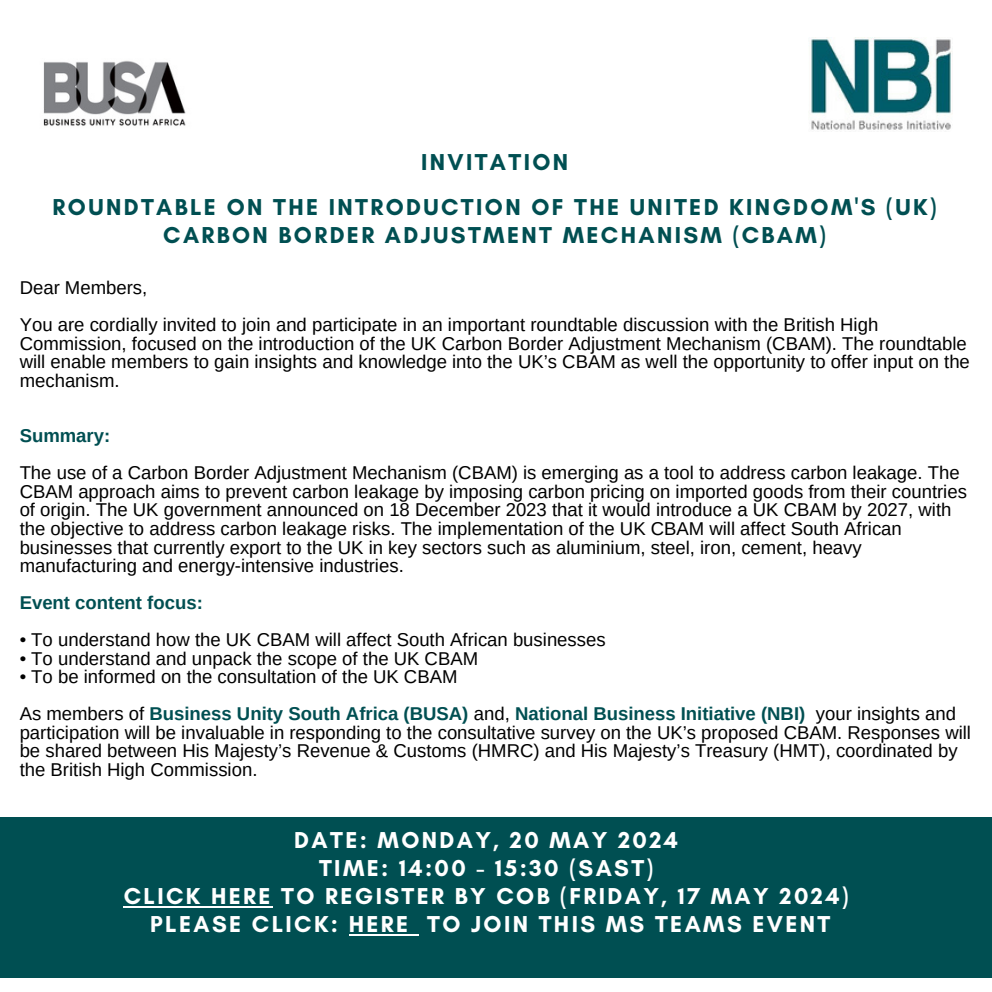
<style>
.page{position:relative;width:992px;height:992px;background:#fff}
.page>*{position:absolute;margin:0;border:0;box-sizing:border-box;transform-origin:0 0}
.t1{font:700 23.5px/28px "Glacial Indifference";letter-spacing:.1em;color:#fff;text-align:center}
.t2{font:700 23.5px/28px "Glacial Indifference";letter-spacing:.1em;color:#004f52;text-align:center}
.t3{font:18.5px/18.5px "Arimo";color:#000}
.t4{font:700 18.5px "Arimo";color:#004f52}
.s1{font-weight:700;color:#004f52}
</style>
<div class="page">
<img style="left:811px;top:39px;width:142px;height:91px">
<img style="left:43px;top:60px;width:143px;height:66px">
<div style="left:0;top:817px;width:992px;height:161px;background:#004f52"></div>
<hr style="left:124px;top:906px;width:149px;height:1px;background:#fff">
<hr style="left:349px;top:934px;width:62px;height:2px;background:#fff">
<svg style="left:411px;top:934px;width:8px;height:2px"></svg>
<p class="t2" style="left:421px;top:148px;width:149px">INVITATION</p>
<h1 class="t2" style="left:53px;top:193px;width:885px">ROUNDTABLE ON THE INTRODUCTION OF THE UNITED KINGDOM'S (UK)<br>CARBON BORDER ADJUSTMENT MECHANISM (CBAM)</h1>
<h1 class="t3" style="left:20px;top:278px;width:129px">Dear Members,</h1>
<h1 class="t3" style="left:20px;top:315px;width:952px">You are cordially invited to join and participate in an important roundtable discussion with the British High Commission, focused on the introduction of the UK Carbon Border Adjustment Mechanism (CBAM). The roundtable will enable members to gain insights and knowledge into the UK’s CBAM as well the opportunity to offer input on the mechanism.</h1>
<p class="t4" style="left:20px;top:426px;width:92px">Summary:</p>
<p class="t3" style="left:20px;top:464px;width:949px">The use of a Carbon Border Adjustment Mechanism (CBAM) is emerging as a tool to address carbon leakage. The CBAM approach aims to prevent carbon leakage by imposing carbon pricing on imported goods from their countries of origin. The UK government announced on 18 December 2023 that it would introduce a UK CBAM by 2027, with the objective to address carbon leakage risks. The implementation of the UK CBAM will affect South African businesses that currently export to the UK in key sectors such as aluminium, steel, iron, cement, heavy manufacturing and energy-intensive industries.</p>
<h2 class="t4" style="left:20px;top:592px;width:185px">Event content focus:</h2>
<p class="t3" style="left:20px;top:630px;width:587px">• To understand how the UK CBAM will affect South African businesses</p>
<h2 class="t3" style="left:20px;top:649px;width:460px">• To understand and unpack the scope of the UK CBAM</h2>
<p class="t3" style="left:20px;top:668px;width:439px">• To be informed on the consultation of the UK CBAM</p>
<p class="t3" style="left:20px;top:705px;width:953px">As members of <span class="s1">Business Unity South Africa (BUSA)</span> and, <span class="s1">National Business Initiative (NBI)</span> your insights and participation will be invaluable in responding to the consultative survey on the UK’s proposed CBAM. Responses will be shared between His Majesty’s Revenue &amp; Customs (HMRC) and His Majesty’s Treasury (HMT), coordinated by the British High Commission.</p>
<p class="t1" style="left:124px;top:825px;width:726px">DATE: MONDAY, 20 MAY 2024<br>TIME: 14:00 - 15:30 (SAST)<br>CLICK HERE TO REGISTER BY COB (FRIDAY, 17 MAY 2024)<br>PLEASE CLICK: HERE TO JOIN THIS MS TEAMS EVENT</p>
</div>
